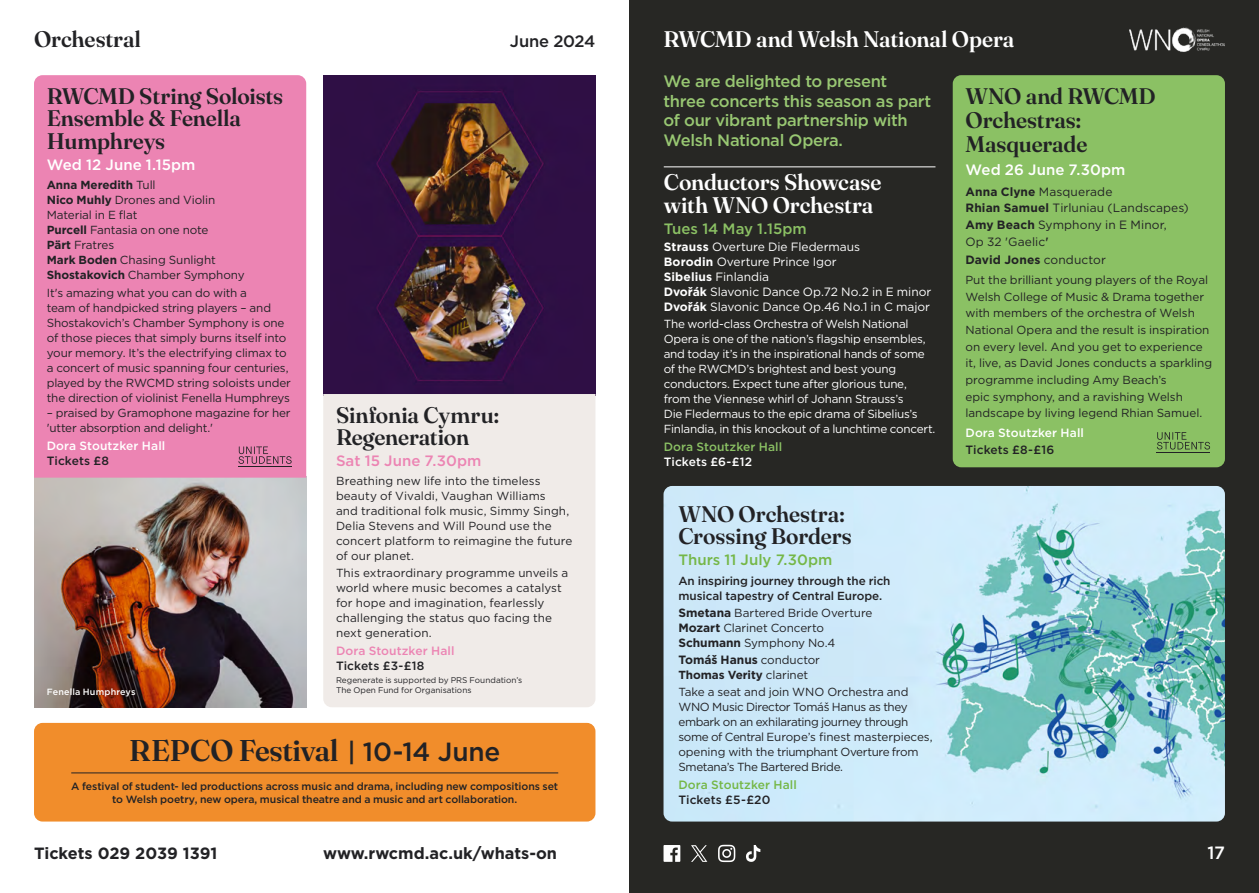
<style>
.page{position:relative;width:1259px;height:893px;background:#fff}
.page>*{position:absolute;margin:0;border:0;box-sizing:border-box;transform-origin:0 0}
.Numbered_List_2{font:600 30px "Fraunces 72 pt";letter-spacing:-.01em;color:#222225}
.Heading{font:600 22.5px/22.5px "Fraunces 72 pt";letter-spacing:-.005em;color:#222225}
.Heading-2{font:600 22.5px/22.5px "Fraunces 72 pt";letter-spacing:-.01em;color:#fff}
.t1{font:500 17.85px "Gotham";color:#fff}
.Intro_Para{font:500 16.5px/19.8px "Gotham";letter-spacing:-.02em;color:#98c772}
.t2{font:500 16.5px "Gotham";letter-spacing:-.015em;color:#222225}
.t3{font:700 16.35px "Gotham";color:#222225}
.Subheading{font:500 15px "Gotham";color:#fff}
.Subheading-2{font:500 15px "Gotham";color:#75b747}
.Subheading-3{font:500 15px "Gotham";color:#8bc164}
.Subheading-4{font:500 15px "Gotham";color:#ec84b3}
.Paragraph{font:12px/15px "Gotham";letter-spacing:-.005em;color:#fff}
.Paragraph-2{font:12px/16.6px "Gotham";letter-spacing:.01em;color:#222225}
.Numbered_List_2-2{font:500 12px "Gotham";letter-spacing:.005em;color:#222225}
.Paragraph-3{font:700 12px "Gotham";color:#222225}
.Numbered_List_1{font:500 12px "Gotham";letter-spacing:.005em;color:#fff}
.Numbered_List_1-2{font:500 12px "Gotham";letter-spacing:.005em;color:#8bc164}
.Numbered_List_1-3{font:500 12px "Gotham";letter-spacing:.005em;color:#75b747}
.Numbered_List_1-4{font:500 12px "Gotham";letter-spacing:.005em;color:#ec84b3}
.Numbered_List_2-3{font:500 12px "Gotham";letter-spacing:.005em;color:#fff}
.Paragraph-4{font:11.7px/15px "Gotham";letter-spacing:-.01em;color:#222225}
.Paragraph-5{font:11.7px/15px "Gotham";letter-spacing:-.025em;color:#fff}
.Paragraph-6{font:11.7px/15px "Gotham";letter-spacing:-.03em;color:#222225}
.Paragraph-7{font:500 11.7px/15px "Gotham";letter-spacing:-.005em;color:#222225}
.Paragraph-8{font:700 11.7px "Gotham";letter-spacing:-.005em;color:#222225}
.Numbered_List_2-4{font:500 10.5px/12.6px "Gotham";letter-spacing:-.01em;color:#222225;text-align:center}
.Paragraph-9{font:500 9px "Gotham";letter-spacing:.02em;color:#fff}
.Sign_Off{font:8.25px/9.9px "Gotham";color:#222225}
.s1{font-weight:700}
.s2{font-family:"Gotham";font-weight:500;font-size:25.5px}
.s3{font-family:"Gotham";font-weight:500;font-size:26.25px}
.s4{font-weight:500}
.s5{font-weight:400}
.s6{font-weight:700;font-size:12px}
.s7{font-weight:400;font-size:11.7px}
</style>
<div class="page">
<div style="left:629px;top:0;width:630px;height:893px;background:#272724"></div>
<hr style="left:664px;top:167px;width:271px;height:1px;background:#fff">
<div style="left:952px;top:75px;width:273px;height:392px;background:#8bc164;border-radius:9px"></div>
<img style="left:663px;top:486px;width:562px;height:335px">
<img style="left:323px;top:75px;width:272px;height:319px">
<img style="left:34px;top:478px;width:272px;height:229px">
<div style="left:323px;top:394px;width:272px;height:313px;background:#f0ebe8"></div>
<svg style="left:663px;top:845px;width:17px;height:17px"></svg>
<svg style="left:718px;top:845px;width:17px;height:17px"></svg>
<svg style="left:746px;top:845px;width:14px;height:17px"></svg>
<svg style="left:691px;top:845px;width:16px;height:17px"></svg>
<div style="left:34px;top:75px;width:272px;height:403px;background:#ec84b3"></div>
<div style="left:34px;top:723px;width:561px;height:98px;background:#f18d2b;border-radius:9px"></div>
<hr style="left:71px;top:773px;width:487px;height:1px;background:#222225">
<svg style="left:238px;top:446px;width:54px;height:18px"></svg>
<hr style="left:238px;top:466px;width:53px;height:1px;background:#222225">
<svg style="left:1157px;top:432px;width:53px;height:18px"></svg>
<hr style="left:1156px;top:452px;width:54px;height:1px;background:#222225">
<img style="left:1129px;top:27px;width:96px;height:25px">
<p class="Heading" style="left:34px;top:26px;width:109px">Orchestral</p>
<p class="t2" style="left:510px;top:30px;width:87px">June 2024</p>
<p class="Heading" style="left:47px;top:83px;width:238px">RWCMD String Soloists<br>Ensemble &amp; Fenella<br>Humphreys</p>
<p class="Subheading" style="left:47px;top:155px;width:150px">Wed 12 June 1.15pm</p>
<p class="Paragraph-4" style="left:47px;top:177px;width:199px"><span class="s1">Anna Meredith</span> Tull<br><span class="s1">Nico Muhly</span> Drones and Violin<br>Material in E flat<br><span class="s1">Purcell</span> Fantasia on one note<br><span class="s1">Pärt</span> Fratres<br><span class="s1">Mark Boden</span> Chasing Sunlight<br><span class="s1">Shostakovich</span> Chamber Symphony</p>
<p class="Paragraph-4" style="left:47px;top:285px;width:246px">It's amazing what you can do with a<br>team of handpicked string players – and Shostakovich’s Chamber Symphony is one of those pieces that simply burns itself into your memory. It’s the electrifying climax to a concert of music spanning four centuries, played by the RWCMD string soloists under the direction of violinist Fenella Humphreys</p>
<p class="Paragraph-4" style="left:47px;top:405px;width:245px">– praised by Gramophone magazine for her 'utter absorption and delight.'</p>
<p class="Numbered_List_1" style="left:47px;top:438px;width:120px">Dora Stoutzker Hall</p>
<p class="Numbered_List_2-2" style="left:47px;top:453px;width:64px">Tickets £8</p>
<p class="Paragraph-9" style="left:47px;top:685px;width:90px">Fenella Humphreys</p>
<p class="Heading" style="left:336px;top:402px;width:164px">Sinfonia Cymru:<br>Regeneration</p>
<p class="Subheading-4" style="left:336px;top:451px;width:147px">Sat 15 June 7.30pm</p>
<p class="Paragraph-4" style="left:336px;top:473px;width:238px">Breathing new life into the timeless beauty of Vivaldi, Vaughan Williams<br>and traditional folk music, Simmy Singh, Delia Stevens and Will Pound use the concert platform to reimagine the future of our planet.</p>
<p class="Paragraph-4" style="left:336px;top:565px;width:234px">This extraordinary programme unveils a world where music becomes a catalyst for hope and imagination, fearlessly challenging the status quo facing the next generation.</p>
<p class="Numbered_List_1-4" style="left:336px;top:643px;width:120px">Dora Stoutzker Hall</p>
<p class="Numbered_List_2-2" style="left:336px;top:658px;width:90px">Tickets £3-£18</p>
<p class="Sign_Off" style="left:336px;top:675px;width:188px">Regenerate is supported by PRS Foundation’s<br>The Open Fund for Organisations</p>
<p class="Numbered_List_2" style="left:129px;top:728px;width:373px">REPCO Festival <span class="s2">|</span> <span class="s3">10-14 June</span></p>
<p class="Numbered_List_2-4" style="left:71px;top:780px;width:488px">A festival of student- led productions across music and drama, including new compositions set to Welsh poetry, new opera, musical theatre and a music and art collaboration.</p>
<p class="Heading-2" style="left:663px;top:26px;width:352px">RWCMD and Welsh National Opera</p>
<p class="Intro_Para" style="left:663px;top:71px;width:269px">We are delighted to present three concerts this season as part of our vibrant partnership with<br>Welsh National Opera.</p>
<p class="Heading-2" style="left:664px;top:170px;width:219px">Conductors Showcase with WNO Orchestra</p>
<p class="Subheading-3" style="left:664px;top:219px;width:144px">Tues 14 May 1.15pm</p>
<p class="Paragraph" style="left:664px;top:239px;width:269px"><span class="s1">Strauss</span> Overture Die Fledermaus<br><span class="s1">Borodin</span> Overture Prince Igor<br><span class="s1">Sibelius</span> Finlandia<br><span class="s1">Dvořák</span> Slavonic Dance Op.72 No.2 in E minor <span class="s1">Dvořák</span> Slavonic Dance Op.46 No.1 in C major</p>
<p class="Paragraph-5" style="left:664px;top:316px;width:273px">The world-class Orchestra of Welsh National Opera is one of the nation’s flagship ensembles, and today it’s in the inspirational hands of some of the RWCMD’s brightest and best young conductors. Expect tune after glorious tune, from the Viennese whirl of Johann Strauss’s<br>Die Fledermaus to the epic drama of Sibelius’s Finlandia, in this knockout of a lunchtime concert.</p>
<p class="Numbered_List_1-2" style="left:664px;top:439px;width:120px">Dora Stoutzker Hall</p>
<p class="Numbered_List_2-3" style="left:664px;top:454px;width:90px">Tickets £6-£12</p>
<p class="Heading" style="left:965px;top:82px;width:192px;line-height:24.2px">WNO and RWCMD<br>Orchestras:<br>Masquerade</p>
<p class="Subheading" style="left:965px;top:160px;width:161px">Wed 26 June 7.30pm</p>
<p class="Paragraph-2" style="left:965px;top:183px;width:225px"><span class="s1">Anna Clyne</span> Masquerade<br><span class="s1">Rhian Samuel</span> Tirluniau (Landscapes)<br><span class="s1">Amy Beach</span> Symphony in E Minor,<br>Op 32 'Gaelic<span class="s4">'</span></p>
<p class="Paragraph-3" style="left:965px;top:252px;width:142px">David Jones <span class="s5">conductor</span></p>
<p class="Paragraph-4" style="left:965px;top:271px;width:248px;line-height:16.6px">Put the brilliant young players of the Royal Welsh College of Music &amp; Drama together with members of the orchestra of Welsh National Opera and the result is inspiration on every level. And you get to experience it, live, as David Jones conducts a sparkling programme including Amy Beach’s<br>epic symphony, and a ravishing Welsh landscape by living legend Rhian Samuel.</p>
<p class="Numbered_List_1" style="left:965px;top:425px;width:120px">Dora Stoutzker Hall</p>
<p class="Numbered_List_2-2" style="left:965px;top:441px;width:90px">Tickets £8-£16</p>
<p class="Heading" style="left:678px;top:501px;width:175px">WNO Orchestra:<br>Crossing Borders</p>
<p class="Subheading-2" style="left:678px;top:550px;width:156px">Thurs 11 July 7.30pm</p>
<p class="Paragraph-7" style="left:678px;top:573px;width:214px">An inspiring journey through the rich musical tapestry of Central Europe.</p>
<p class="Paragraph-4" style="left:678px;top:605px;width:195px"><span class="s6">Smetana</span> Bartered Bride Overture<br><span class="s6">Mozart</span> Clarinet Concerto<br><span class="s6">Schumann</span> Symphony No.4</p>
<p class="Paragraph-3" style="left:678px;top:652px;width:143px">Tomáš Hanus <span class="s7">conductor</span></p>
<p class="Paragraph-8" style="left:678px;top:667px;width:131px">Thomas Verity <span class="s5">clarinet</span></p>
<p class="Paragraph-6" style="left:678px;top:684px;width:256px">Take a seat and join WNO Orchestra and WNO Music Director Tomáš Hanus as they embark on an exhilarating journey through some of Central Europe’s finest masterpieces, opening with the triumphant Overture from Smetana’s The Bartered Bride.</p>
<p class="Numbered_List_1-3" style="left:678px;top:777px;width:120px">Dora Stoutzker Hall</p>
<p class="Numbered_List_2-2" style="left:678px;top:792px;width:93px">Tickets £5-£20</p>
<p class="t3" style="left:34px;top:842px;width:185px">Tickets 029 2039 1391</p>
<p class="t3" style="left:323px;top:842px;width:235px">www.rwcmd.ac.uk/whats-on</p>
<p class="t1" style="left:1207px;top:841px;width:19px">17</p>
</div>
